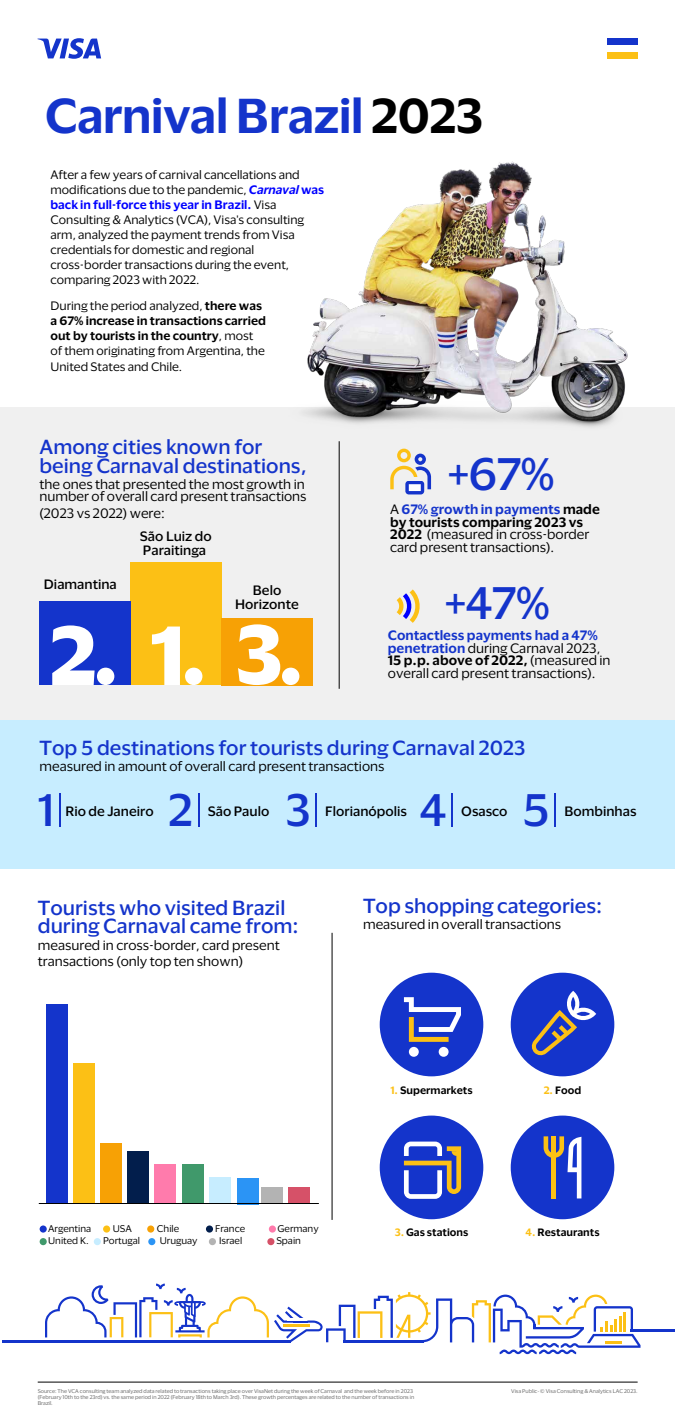
<style>
.page{position:relative;width:675px;height:1422px;background:#fff}
.page>*{position:absolute;margin:0;border:0;box-sizing:border-box;transform-origin:0 0}
.t1{font:600 45px "Visa Dialect";letter-spacing:-.02em;color:#1434cb}
.t2{font:500 41.88px "Visa Dialect";color:#1434cb}
.t3{font:500 18.75px/18.8px "Visa Dialect";color:#1434cb}
.t4{font:12.5px/12.5px "Visa Dialect";color:#000}
.t5{font:500 12.5px/13.6px "Visa Dialect";color:#000}
.t6{font:11.25px/15.1px "Visa Dialect";color:#000}
.t7{font:600 9.81px "Visa Dialect";color:#000}
.t8{font:8.94px "Visa Dialect";color:#000}
.t9{font:5px/6px "Visa Dialect";color:#666}
.s1{color:#000}
.s2{font-weight:600;font-style:italic;color:#00f}
.s3{font-weight:600;color:#00f}
.s4{font-weight:600}
.s5{font-weight:600;color:#1434cb}
.s6{color:#fcc015}
</style>
<div class="page">
<div style="left:0;top:407px;width:675px;height:312px;background:#f0f0f0"></div>
<svg style="left:38px;top:38px;width:63px;height:21px"></svg>
<div style="left:607px;top:38px;width:31px;height:7px;background:#1434cb"></div>
<div style="left:607px;top:52px;width:31px;height:6px;background:#fcc015"></div>
<hr style="left:38px;top:1381px;width:600px;height:1px;background:#000">
<div style="left:380px;top:1115px;width:103px;height:104px;background:#1434cb;border-radius:50%"></div>
<svg style="left:404px;top:1141px;width:57px;height:57px"></svg>
<div style="left:380px;top:972px;width:103px;height:104px;background:#1434cb;border-radius:50%"></div>
<svg style="left:404px;top:997px;width:57px;height:59px"></svg>
<div style="left:511px;top:1115px;width:103px;height:104px;background:#1434cb;border-radius:50%"></div>
<svg style="left:544px;top:1136px;width:37px;height:62px"></svg>
<div style="left:511px;top:972px;width:103px;height:104px;background:#1434cb;border-radius:50%"></div>
<svg style="left:531px;top:990px;width:65px;height:66px"></svg>
<svg style="left:390px;top:448px;width:41px;height:46px"></svg>
<hr style="left:406px;top:477px;width:18px;height:4px;background:#f0f0f0">
<svg style="left:396px;top:589px;width:24px;height:34px"></svg>
<div style="left:130px;top:562px;width:91px;height:123px;background:#fcc015"></div>
<div style="left:39px;top:601px;width:91px;height:84px;background:#1434cb"></div>
<div style="left:221px;top:618px;width:91px;height:67px;background:#f7a105"></div>
<svg style="left:238px;top:624px;width:61px;height:61px"></svg>
<svg style="left:152px;top:626px;width:50px;height:59px"></svg>
<svg style="left:52px;top:625px;width:62px;height:60px"></svg>
<hr style="left:339px;top:441px;width:1px;height:247px;background:#000">
<hr style="left:332px;top:932px;width:1px;height:287px;background:#000">
<div style="left:0;top:720px;width:675px;height:148px;background:#c7edff"></div>
<hr style="left:59px;top:793px;width:2px;height:33px;background:#1434cb">
<hr style="left:198px;top:793px;width:1px;height:33px;background:#1434cb">
<hr style="left:451px;top:793px;width:2px;height:33px;background:#1434cb">
<hr style="left:555px;top:793px;width:1px;height:33px;background:#1434cb">
<hr style="left:315px;top:793px;width:2px;height:33px;background:#1434cb">
<div style="left:40px;top:1225px;width:7px;height:7px;background:#1434cb;border-radius:50%"></div>
<svg style="left:40px;top:1237px;width:7px;height:7px"></svg>
<div style="left:103px;top:1225px;width:7px;height:7px;background:#fcc015;border-radius:50%"></div>
<div style="left:147px;top:1225px;width:7px;height:7px;background:#f7a105;border-radius:50%"></div>
<div style="left:206px;top:1225px;width:7px;height:7px;background:#021e4c;border-radius:50%"></div>
<div style="left:269px;top:1225px;width:7px;height:7px;background:#ff7bac;border-radius:50%"></div>
<div style="left:94px;top:1237px;width:7px;height:7px;background:#c7edff;border-radius:50%"></div>
<svg style="left:148px;top:1237px;width:7px;height:7px"></svg>
<svg style="left:209px;top:1237px;width:7px;height:7px"></svg>
<svg style="left:267px;top:1237px;width:7px;height:7px"></svg>
<hr style="left:631px;top:1329px;width:44px;height:2px;background:#1434cb">
<hr style="left:2px;top:1339px;width:289px;height:3px;background:#1434cb">
<svg style="left:45px;top:1283px;width:596px;height:71px"></svg>
<img style="left:304px;top:161px;width:324px;height:266px">
<div style="left:289px;top:1187px;width:21px;height:16px;background:#d65168"></div>
<div style="left:262px;top:1187px;width:21px;height:16px;background:#b3b3b3"></div>
<div style="left:237px;top:1177px;width:21px;height:26px;background:#2b94f5"></div>
<div style="left:46px;top:1003px;width:22px;height:200px;background:#1434cb"></div>
<div style="left:73px;top:1062px;width:22px;height:141px;background:#fcc015"></div>
<div style="left:100px;top:1142px;width:22px;height:61px;background:#f7a105"></div>
<div style="left:128px;top:1150px;width:21px;height:53px;background:#021e4c"></div>
<div style="left:155px;top:1164px;width:21px;height:39px;background:#ff7bac"></div>
<div style="left:182px;top:1164px;width:21px;height:39px;background:#40996b"></div>
<div style="left:209px;top:1177px;width:22px;height:26px;background:#c7edff"></div>
<hr style="left:39px;top:1203px;width:280px;height:1px;background:#000">
<h1 class="t1" style="left:45px;top:80px;width:440px">Carnival Brazil <span class="s1">2023</span></h1>
<p class="t6" style="left:51px;top:166px;width:275px">After a few years of carnival cancellations and modifications due to the pandemic, <span class="s2">Carnaval</span> <span class="s3">was back in full-force this year in Brazil.</span> Visa Consulting &amp; Analytics (VCA), Visa's consulting arm, analyzed the payment trends from Visa credentials for domestic and regional cross-border transactions during the event, comparing 2023 with 2022.</p>
<p class="t6" style="left:51px;top:297px;width:217px">During the period analyzed, <span class="s4">there was a 67% increase in transactions carried out by tourists in the country</span>, most of them originating from Argentina, the United States and Chile.</p>
<h3 class="t3" style="left:40px;top:436px;width:269px">Among cities known for being Carnaval destinations,</h3>
<p class="t4" style="left:40px;top:477px;width:269px">the ones that presented the most growth in number of overall card present transactions</p>
<p class="t4" style="left:40px;top:506px;width:127px">(2023 vs 2022) were:</p>
<p class="t5" style="left:44px;top:576px;width:74px">Diamantina</p>
<p class="t5" style="left:140px;top:529px;width:73px">São Luiz do<br>Paraitinga</p>
<p class="t5" style="left:235px;top:582px;width:65px;text-align:center">Belo<br>Horizonte</p>
<h2 class="t2" style="left:448px;top:441px;width:109px">+67%</h2>
<p class="t4" style="left:390px;top:502px;width:211px">A <span class="s5">67% growth in payments</span> <span class="s4">made by tourists comparing 2023 vs<br>2022</span> (measured in cross-border card present transactions).</p>
<h2 class="t2" style="left:445px;top:571px;width:107px">+47%</h2>
<p class="t4" style="left:388px;top:628px;width:224px"><span class="s5">Contactless payments had a 47% penetration</span> during Carnaval 2023, <span class="s4">15 p.p. above of 2022,</span> (measured in overall card present transactions).</p>
<h3 class="t3" style="left:40px;top:737px;width:487px">Top 5 destinations for tourists during Carnaval 2023</h3>
<p class="t4" style="left:40px;top:759px;width:346px">measured in amount of overall card present transactions</p>
<h2 class="t2" style="left:38px;top:777px;width:18px">1</h2>
<p class="t5" style="left:65px;top:803px;width:90px">Rio de Janeiro</p>
<h2 class="t2" style="left:168px;top:777px;width:26px">2</h2>
<h2 class="t2" style="left:285px;top:777px;width:27px">3</h2>
<p class="t5" style="left:325px;top:803px;width:83px">Florianópolis</p>
<h2 class="t2" style="left:420px;top:777px;width:29px">4</h2>
<p class="t5" style="left:461px;top:803px;width:48px">Osasco</p>
<h2 class="t2" style="left:523px;top:777px;width:29px">5</h2>
<p class="t5" style="left:564px;top:803px;width:74px">Bombinhas</p>
<p class="t5" style="left:208px;top:803px;width:63px">São Paulo</p>
<h3 class="t3" style="left:38px;top:896px;width:262px">Tourists who visited Brazil during Carnaval came from:</h3>
<p class="t4" style="left:38px;top:935px;width:243px;line-height:16.2px">measured in cross-border, card present transactions (only top ten shown)</p>
<h3 class="t3" style="left:363px;top:895px;width:241px">Top shopping categories:</h3>
<p class="t4" style="left:363px;top:917px;width:200px">measured in overall transactions</p>
<p class="t7" style="left:390px;top:1082px;width:84px"><span class="s6">1.</span> Supermarkets</p>
<p class="t7" style="left:544px;top:1082px;width:39px"><span class="s6">2.</span> Food</p>
<p class="t8" style="left:48px;top:1221px;width:45px">Argentina</p>
<p class="t8" style="left:113px;top:1221px;width:21px">USA</p>
<p class="t8" style="left:157px;top:1221px;width:24px">Chile</p>
<p class="t8" style="left:215px;top:1221px;width:32px">France</p>
<p class="t8" style="left:277px;top:1221px;width:43px">Germany</p>
<p class="t8" style="left:48px;top:1234px;width:42px">United K.</p>
<p class="t8" style="left:103px;top:1234px;width:39px">Portugal</p>
<p class="t8" style="left:160px;top:1234px;width:39px">Uruguay</p>
<p class="t8" style="left:219px;top:1234px;width:25px">Israel</p>
<p class="t8" style="left:276px;top:1234px;width:26px">Spain</p>
<p class="t7" style="left:395px;top:1224px;width:75px"><span class="s6">3.</span> Gas stations</p>
<p class="t7" style="left:526px;top:1224px;width:76px"><span class="s6">4.</span> Restaurants</p>
<p class="t9" style="left:38px;top:1387px;width:377px">Source: The VCA consulting team analyzed data related to transactions taking place over VisaNet during the week of Carnaval and the week before in 2023</p>
<p class="t9" style="left:511px;top:1387px;width:128px">Visa Public- © Visa Consulting &amp; Analytics LAC 2023.</p>
<p class="t9" style="left:38px;top:1393px;width:378px">(February 10th to the 23rd) vs. the same period in 2022 (February 18th to March 3rd). These growth percentages are related to the number of transactions in<br>Brazil.</p>
</div>
